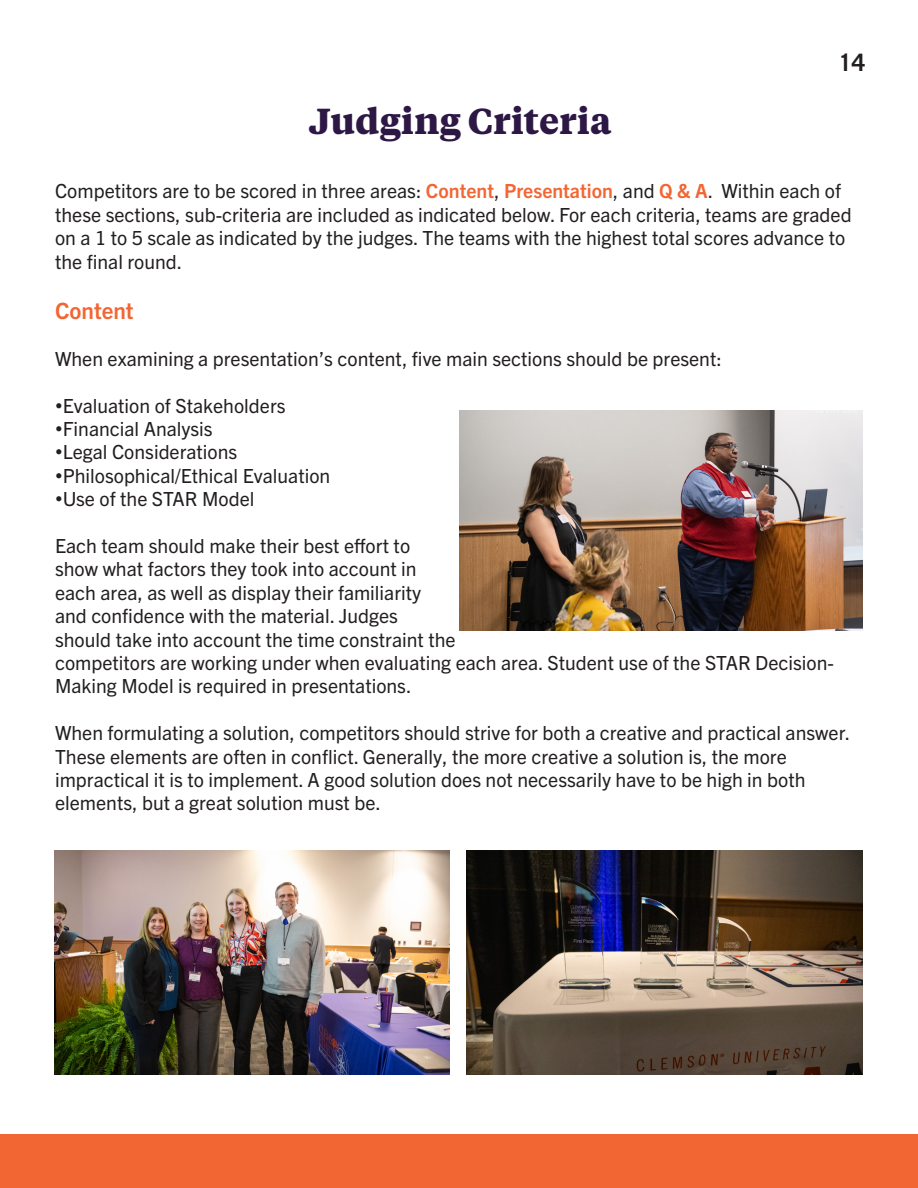
<style>
.page{position:relative;width:918px;height:1188px;background:#fff}
.page>*{position:absolute;margin:0;border:0;box-sizing:border-box;transform-origin:0 0}
.t1{font:700 36px "Tiempos Text";color:#2d1845}
.t2{font:700 24px "Trade Gothic LT Std";color:#231f20}
.t3{font:700 22.5px "Trade Gothic Next LT Pro";color:#f26633}
.t4{font:19.5px/23.4px "Trade Gothic Next LT Pro";color:#231f20}
.s1{font-weight:700;color:#f26633}
</style>
<div class="page">
<img style="left:459px;top:411px;width:404px;height:220px">
<div style="left:0;top:1134px;width:918px;height:54px;background:#f26633"></div>
<img style="left:54px;top:850px;width:396px;height:225px">
<img style="left:467px;top:850px;width:396px;height:225px">
<p class="t1" style="left:309px;top:96px;width:304px">Judging Criteria</p>
<p class="t2" style="left:838px;top:48px;width:28px">14</p>
<p class="t4" style="left:55px;top:178px;width:798px">Competitors are to be scored in three areas: <span class="s1">Content</span>, <span class="s1">Presentation</span>, and <span class="s1">Q &amp; A</span>. Within each of these sections, sub-criteria are included as indicated below. For each criteria, teams are graded on a 1 to 5 scale as indicated by the judges. The teams with the highest total scores advance to the final round.</p>
<p class="t3" style="left:55px;top:295px;width:80px">Content</p>
<p class="t4" style="left:55px;top:346px;width:668px">When examining a presentation’s content, five main sections should be present:</p>
<p class="t4" style="left:55px;top:393px;width:232px"><sup>•</sup>Evaluation of Stakeholders</p>
<p class="t4" style="left:55px;top:416px;width:159px"><sup>•</sup>Financial Analysis</p>
<p class="t4" style="left:55px;top:439px;width:184px"><sup>•</sup>Legal Considerations</p>
<p class="t4" style="left:55px;top:463px;width:277px"><sup>•</sup>Philosophical/Ethical Evaluation</p>
<p class="t4" style="left:55px;top:486px;width:201px"><sup>•</sup>Use of the STAR Model</p>
<p class="t4" style="left:55px;top:533px;width:780px">Each team should make their best effort to<br>show what factors they took into account in<br>each area, as well as display their familiarity<br>and confidence with the material. Judges<br>should take into account the time constraint the<br>competitors are working under when evaluating each area. Student use of the STAR Decision-Making Model is required in presentations.</p>
<p class="t4" style="left:55px;top:720px;width:797px">When formulating a solution, competitors should strive for both a creative and practical answer.<br>These elements are often in conflict. Generally, the more creative a solution is, the more impractical it is to implement. A good solution does not necessarily have to be high in both elements, but a great solution must be.</p>
</div>
